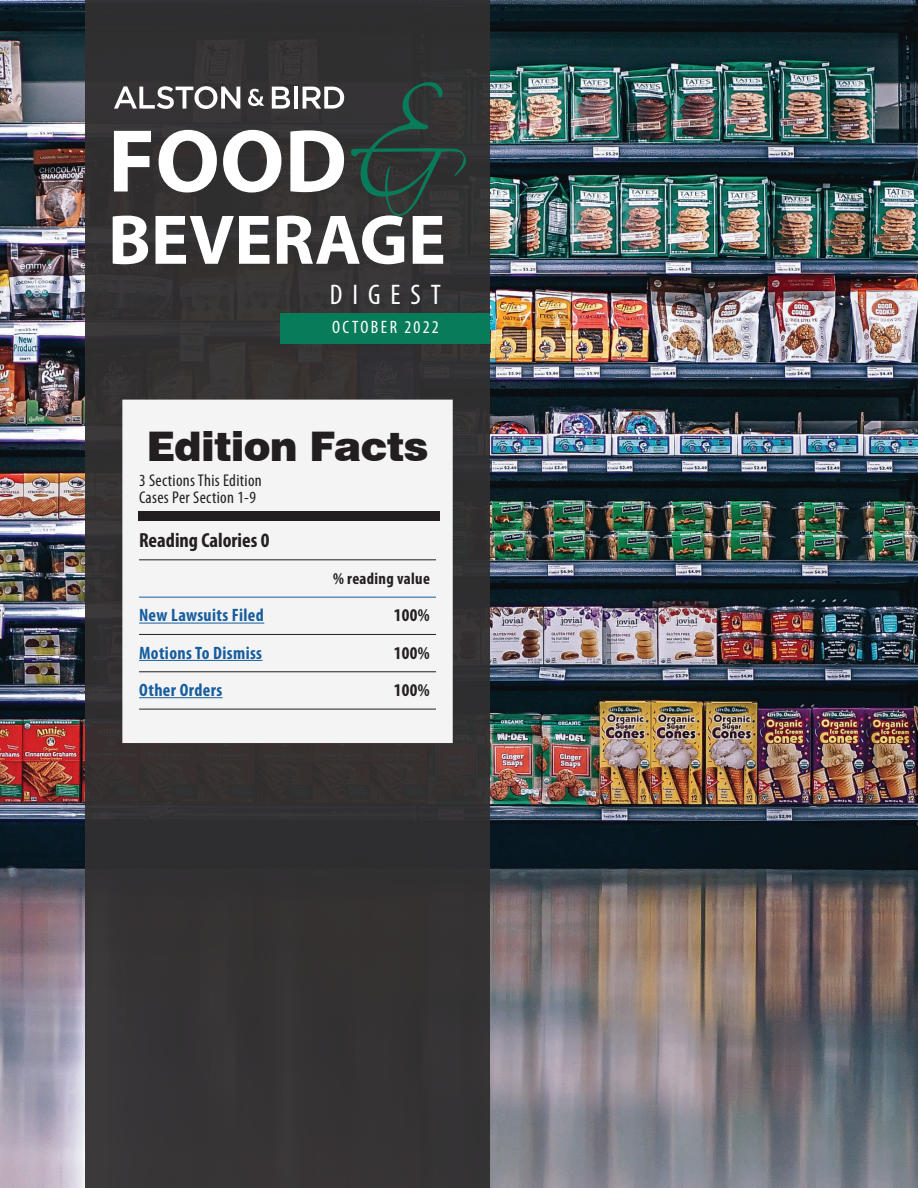
<style>
.page{position:relative;width:918px;height:1188px;background:#fff}
.page>*{position:absolute;margin:0;border:0;box-sizing:border-box;transform-origin:0 0}
.t1{font:700 90px "Myriad Pro";color:#fff}
.t2{font:700 70.95px "Myriad Pro";color:#fff}
.t3{font:900 40.8px "Swiss 721 BT";letter-spacing:-.02em;color:#231f20}
.t4{font:condensed 28.5px "Myriad Pro";letter-spacing:.35em;color:#fff}
.t5{font:700 condensed 20.55px "Myriad Pro";color:#231f20}
.t6{font:700 condensed 18px "Myriad Pro";letter-spacing:.02em;color:#175d9e}
.t7{font:700 condensed 18px "Myriad Pro";letter-spacing:.02em;color:#231f20}
.t8{font:condensed 18px "Myriad Pro";letter-spacing:.14em;color:#fff}
.t9{font:condensed 17.1px/17.1px "Myriad Pro";letter-spacing:.02em;color:#231f20}
.t10{font:700 condensed 16.5px "Myriad Pro";letter-spacing:.02em;color:#231f20}
</style>
<div class="page">
<img style="left:0;top:0;width:918px;height:1188px">
<div style="left:85px;top:0;width:405px;height:1188px;background:#312f30"></div>
<svg style="left:351px;top:82px;width:115px;height:134px"></svg>
<div style="left:281px;top:313px;width:209px;height:30px;background:#087c5a"></div>
<div style="left:122px;top:400px;width:331px;height:343px;background:#f4f4f4;border:2px solid #fff"></div>
<div style="left:139px;top:511px;width:301px;height:10px;background:#231f20"></div>
<svg style="left:114px;top:86px;width:126px;height:23px"></svg>
<svg style="left:248px;top:89px;width:16px;height:17px"></svg>
<svg style="left:272px;top:87px;width:18px;height:22px"></svg>
<hr style="left:294px;top:87px;width:4px;height:22px;background:#fff">
<svg style="left:303px;top:87px;width:41px;height:22px"></svg>
<hr style="left:139px;top:560px;width:297px;height:1px;background:#231f20">
<hr style="left:139px;top:597px;width:297px;height:1px;background:#175d9e">
<hr style="left:139px;top:634px;width:297px;height:1px;background:#231f20">
<hr style="left:139px;top:623px;width:125px;height:1px;background:#175d9e">
<hr style="left:139px;top:672px;width:297px;height:1px;background:#231f20">
<hr style="left:139px;top:660px;width:123px;height:1px;background:#175d9e">
<hr style="left:139px;top:709px;width:297px;height:1px;background:#231f20">
<hr style="left:139px;top:697px;width:84px;height:1px;background:#175d9e">
<h1 class="t1" style="left:108px;top:103px;width:241px">FOOD</h1>
<h2 class="t2" style="left:108px;top:194px;width:339px">BEVERAGE</h2>
<h3 class="t4" style="left:330px;top:277px;width:113px">DIGEST</h3>
<p class="t8" style="left:332px;top:317px;width:108px">OCTOBER 2022</p>
<h3 class="t3" style="left:147px;top:421px;width:283px">Edition Facts</h3>
<p class="t9" style="left:139px;top:471px;width:124px">3 Sections This Edition<br>Cases Per Section 1-9</p>
<p class="t5" style="left:139px;top:527px;width:132px">Reading Calories 0</p>
<p class="t10" style="left:333px;top:568px;width:98px">% reading value</p>
<p class="t6" style="left:139px;top:604px;width:126px">New Lawsuits Filed</p>
<p class="t7" style="left:394px;top:604px;width:37px">100%</p>
<p class="t6" style="left:139px;top:641px;width:125px">Motions To Dismiss</p>
<p class="t7" style="left:394px;top:641px;width:37px">100%</p>
<p class="t6" style="left:139px;top:679px;width:85px">Other Orders</p>
<p class="t7" style="left:394px;top:679px;width:37px">100%</p>
</div>
